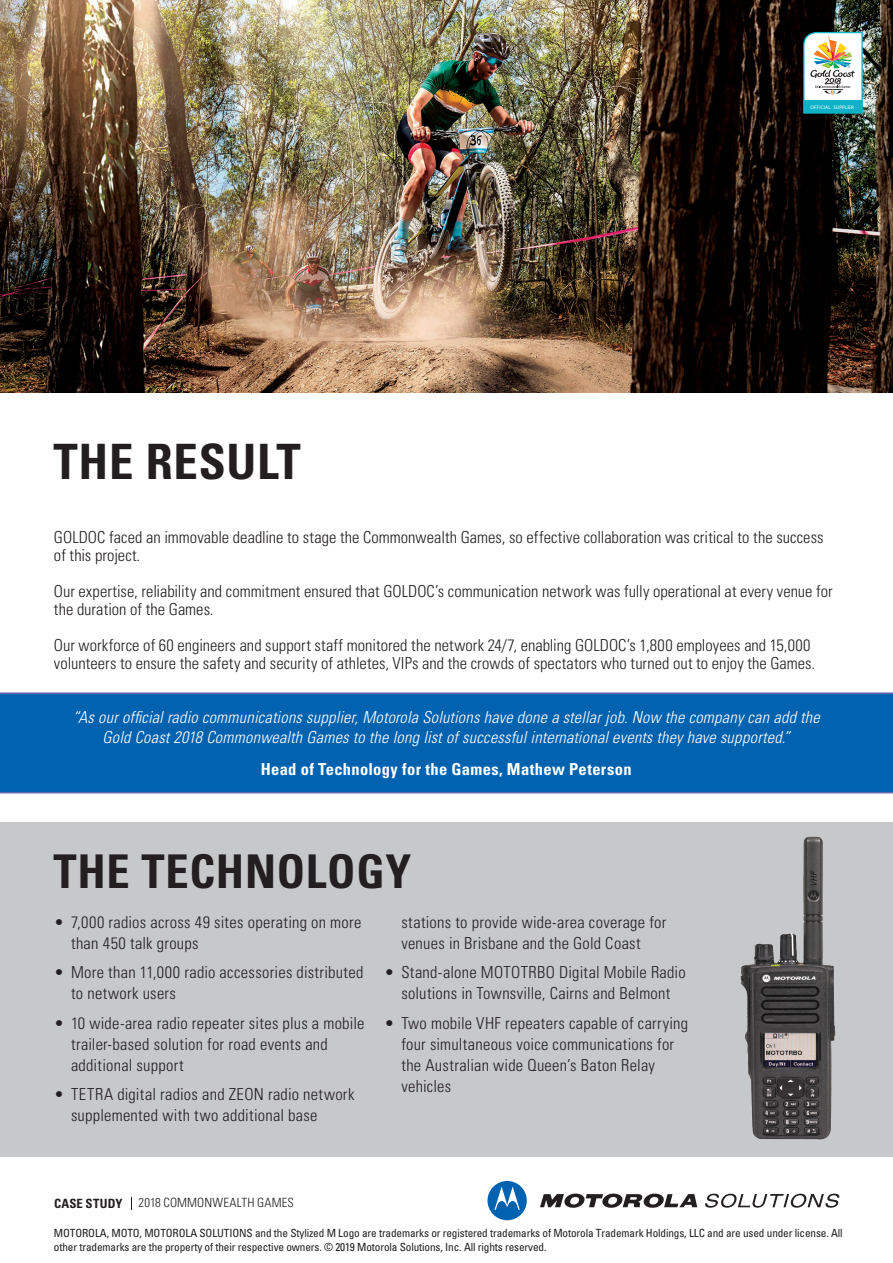
<style>
.page{position:relative;width:893px;height:1263px;background:#fff}
.page>*{position:absolute;margin:0;border:0;box-sizing:border-box;transform-origin:0 0}
.t1{font:700 condensed 48.75px "Univers LT Std";letter-spacing:.015em;color:#231f20}
.t2{font:700 condensed 46.5px "Univers LT Std";letter-spacing:.015em;color:#231f20}
.t3{font:300 condensed 16.5px/21px "Univers LT Std";letter-spacing:.015em;color:#231f20}
.Body_Text{font:300 condensed 16.5px/18px "Univers";color:#231f20}
.Body_Text-2{font:italic 300 condensed 16.5px/19.5px "Univers LT Std";letter-spacing:.01em;color:#fff;text-align:center}
.Body_Text-3{font:700 condensed 16.5px "Univers LT Std";letter-spacing:.02em;color:#fff}
.t4{font:300 condensed 12.75px "Univers LT Std";letter-spacing:.01em;color:#231f20}
.t5{font:700 condensed 12.75px "Univers LT Std";letter-spacing:.02em;color:#231f20}
.t6{font:condensed 11.25px/13.5px "Univers";letter-spacing:-.01em;color:#221e1f}
.t7{font:700 5.1px "FS Albert GOLDOC";letter-spacing:.01em;color:#fff}
</style>
<div class="page">
<div style="left:0;top:692px;width:893px;height:101px;background:#0162b0"></div>
<img style="left:0;top:0;width:893px;height:393px">
<div style="left:0;top:822px;width:893px;height:335px;background:#c7c8ca"></div>
<img style="left:740px;top:836px;width:96px;height:304px">
<svg style="left:540px;top:1193px;width:157px;height:15px"></svg>
<svg style="left:487px;top:1181px;width:40px;height:39px"></svg>
<svg style="left:705px;top:1194px;width:134px;height:14px"></svg>
<svg style="left:803px;top:32px;width:60px;height:81px"></svg>
<svg style="left:131px;top:1197px;width:1px;height:13px"></svg>
<p class="t1" style="left:53px;top:432px;width:249px">THE RESULT</p>
<p class="t7" style="left:810px;top:104px;width:45px">OFFICIAL SUPPLIER</p>
<p class="Body_Text" style="left:54px;top:528px;width:771px">GOLDOC faced an immovable deadline to stage the Commonwealth Games, so effective collaboration was critical to the success of this project.</p>
<p class="Body_Text" style="left:54px;top:582px;width:780px">Our expertise, reliability and commitment ensured that GOLDOC’s communication network was fully operational at every venue for the duration of the Games.</p>
<p class="Body_Text" style="left:54px;top:636px;width:763px">Our workforce of 60 engineers and support staff monitored the network 24/7, enabling GOLDOC’s 1,800 employees and 15,000 volunteers to ensure the safety and security of athletes, VIPs and the crowds of spectators who turned out to enjoy the Games.</p>
<p class="Body_Text-2" style="left:73px;top:708px;width:749px">“As our official radio communications supplier, Motorola Solutions have done a stellar job. Now the company can add the<br>Gold Coast 2018 Commonwealth Games to the long list of successful international events they have supported.”</p>
<p class="Body_Text-3" style="left:261px;top:759px;width:372px">Head of Technology for the Games, Mathew Peterson</p>
<p class="t2" style="left:53px;top:842px;width:359px">THE TECHNOLOGY</p>
<p class="t3" style="left:71px;top:911px;width:292px;text-indent:-17px">• 7,000 radios across 49 sites operating on more than 450 talk groups</p>
<p class="t3" style="left:71px;top:962px;width:294px;text-indent:-17px">• More than 11,000 radio accessories distributed to network users</p>
<p class="t3" style="left:71px;top:1012px;width:295px;text-indent:-17px">• 10 wide-area radio repeater sites plus a mobile trailer-based solution for road events and additional support</p>
<p class="t3" style="left:71px;top:1084px;width:285px;text-indent:-17px">• TETRA digital radios and ZEON radio network supplemented with two additional base</p>
<p class="t3" style="left:401px;top:911px;width:267px">stations to provide wide-area coverage for venues in Brisbane and the Gold Coast</p>
<p class="t3" style="left:384px;top:962px;width:303px;text-align:center">• Stand-alone MOTOTRBO Digital Mobile Radio solutions in Townsville, Cairns and Belmont</p>
<p class="t3" style="left:401px;top:1012px;width:288px;text-indent:-17px">• Two mobile VHF repeaters capable of carrying four simultaneous voice communications for the Australian wide Queen’s Baton Relay vehicles</p>
<p class="t5" style="left:54px;top:1196px;width:70px">CASE STUDY</p>
<p class="t4" style="left:138px;top:1195px;width:157px">2018 COMMONWEALTH GAMES</p>
<p class="t6" style="left:54px;top:1226px;width:790px">MOTOROLA, MOTO, MOTOROLA SOLUTIONS and the Stylized M Logo are trademarks or registered trademarks of Motorola Trademark Holdings, LLC and are used under license. All other trademarks are the property of their respective owners. © 2019 Motorola Solutions, Inc. All rights reserved.</p>
</div>
